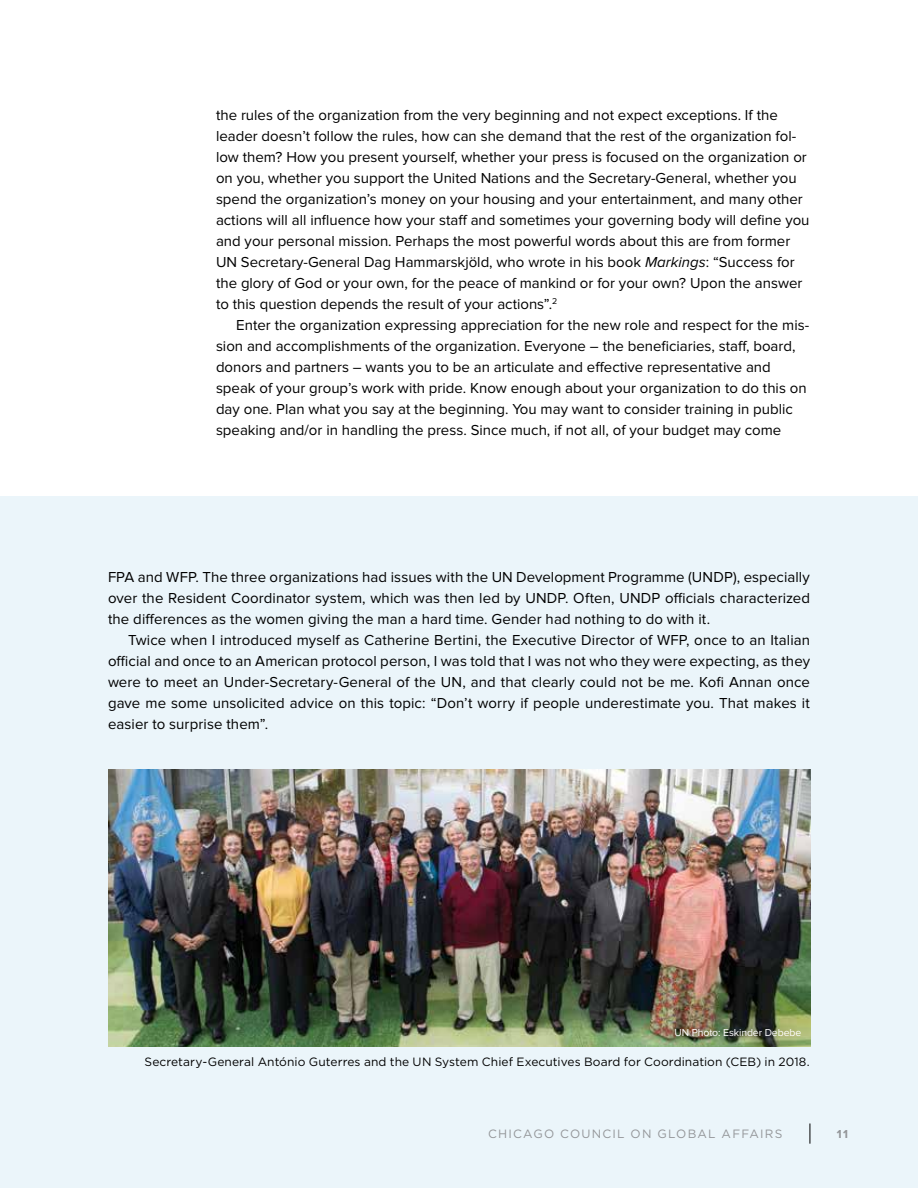
<style>
.page{position:relative;width:918px;height:1188px;background:#fff}
.page>*{position:absolute;margin:0;border:0;box-sizing:border-box;transform-origin:0 0}
.t1{font:15px/21px "Proxima Nova";color:#000}
.t2{font:12px "Gotham";letter-spacing:.005em;color:#000}
.t3{font:12px "Gotham";letter-spacing:.1em;color:#939598}
.t4{font:700 12px "Proxima Nova";color:#939598}
.t5{font:10.5px "Proxima Nova";letter-spacing:-.01em;color:#fff}
.s1{font-style:italic}
</style>
<div class="page">
<div style="left:0;top:497px;width:918px;height:691px;background:#ebf5fa"></div>
<img style="left:108px;top:770px;width:702px;height:276px">
<svg style="left:810px;top:1124px;width:1px;height:20px"></svg>
<p class="t1" style="left:216px;top:105px;width:595px">the rules of the organization from the very beginning and not expect exceptions. If the leader doesn’t follow the rules, how can she demand that the rest of the organization fol&shy;low them? How you present yourself, whether your press is focused on the organization or on you, whether you support the United Nations and the Secretary-General, whether you spend the organization’s money on your housing and your entertainment, and many other actions will all influence how your staff and sometimes your governing body will define you and your personal mission. Perhaps the most powerful words about this are from former UN Secretary-General Dag Hammarskjöld, who wrote in his book <span class="s1">Markings</span>: “Success for the glory of God or your own, for the peace of mankind or for your own? Upon the answer to this question depends the result of your actions”.<sup>2</sup></p>
<p class="t1" style="left:216px;top:315px;width:595px;text-indent:20px">Enter the organization expressing appreciation for the new role and respect for the mis&shy;sion and accomplishments of the organization. Everyone – the beneficiaries, staff, board, donors and partners – wants you to be an articulate and effective representative and speak of your group’s work with pride. Know enough about your organization to do this on day one. Plan what you say at the beginning. You may want to consider training in public speaking and/or in handling the press. Since much, if not all, of your budget may come</p>
<p class="t1" style="left:108px;top:566px;width:704px;text-align:justify">FPA and WFP. The three organizations had issues with the UN Development Programme (UNDP), especially over the Resident Coordinator system, which was then led by UNDP. Often, UNDP officials characterized the differences as the women giving the man a hard time. Gender had nothing to do with it.</p>
<p class="t1" style="left:108px;top:629px;width:704px;text-align:justify;text-indent:20px">Twice when I introduced myself as Catherine Bertini, the Executive Director of WFP, once to an Italian official and once to an American protocol person, I was told that I was not who they were expecting, as they were to meet an Under-Secretary-General of the UN, and that clearly could not be me. Kofi Annan once gave me some unsolicited advice on this topic: “Don’t worry if people underestimate you. That makes it easier to surprise them”.</p>
<p class="t5" style="left:675px;top:1026px;width:128px">UN Photo: Eskinder Debebe</p>
<p class="t2" style="left:145px;top:1054px;width:665px">Secretary-General António Guterres and the UN System Chief Executives Board for Coordination (CEB) in 2018.</p>
<p class="t3" style="left:488px;top:1126px;width:296px">CHICAGO COUNCIL ON GLOBAL AFFAIRS</p>
<p class="t4" style="left:837px;top:1127px;width:13px">11</p>
</div>
